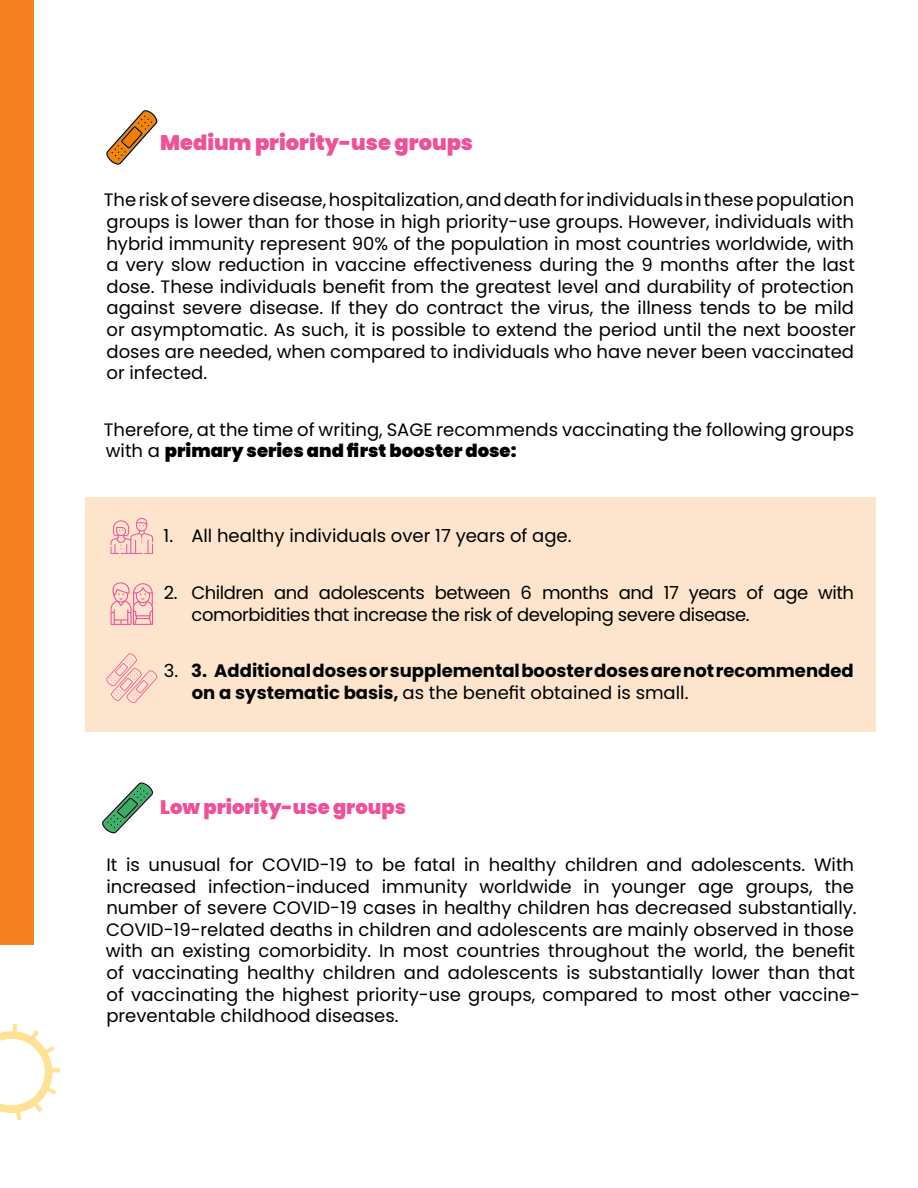
<style>
.page{position:relative;width:918px;height:1188px;background:#fff}
.page>*{position:absolute;margin:0;border:0;box-sizing:border-box;transform-origin:0 0}
.t1{font:900 21px "Poppins";color:#ef5097}
.t2{font:900 19.5px "Poppins";color:#ef5097}
.t3{font:18px/21.6px "Poppins";color:#000}
.t4{font:18px/21.6px "Poppins";letter-spacing:-.025em;color:#000}
.t5{font:700 18px/21.6px "Poppins";color:#000}
.s1{font-weight:900}
.s2{font-weight:400}
</style>
<div class="page">
<div style="left:85px;top:498px;width:790px;height:234px;background:#fce5cc"></div>
<div style="left:0;top:0;width:34px;height:945px;background:#f58220"></div>
<svg style="left:111px;top:518px;width:42px;height:36px"></svg>
<svg style="left:111px;top:582px;width:42px;height:43px"></svg>
<svg style="left:106px;top:653px;width:51px;height:50px"></svg>
<svg style="left:102px;top:782px;width:51px;height:51px"></svg>
<svg style="left:106px;top:110px;width:51px;height:55px"></svg>
<svg style="left:0;top:1024px;width:60px;height:96px"></svg>
<p class="t1" style="left:160px;top:130px;width:314px">Medium priority-use groups</p>
<p class="t3" style="left:104px;top:189px;width:754px;text-align:justify">The risk of severe disease, hospitalization, and death for individuals in these population groups is lower than for those in high priority-use groups. However, individuals with hybrid immunity represent 90% of the population in most countries worldwide, with a very slow reduction in vaccine effectiveness during the 9 months after the last dose. These individuals benefit from the greatest level and durability of protection against severe disease. If they do contract the virus, the illness tends to be mild or asymptomatic. As such, it is possible to extend the period until the next booster doses are needed, when compared to individuals who have never been vaccinated or infected.</p>
<p class="t3" style="left:104px;top:419px;width:752px">Therefore, at the time of writing, SAGE recommends vaccinating the following groups with a <span class="s1">primary series and first booster dose:</span></p>
<p class="t3" style="left:164px;top:525px;width:409px">1. All healthy individuals over 17 years of age.</p>
<p class="t4" style="left:192px;top:582px;width:664px;text-indent:-28px">2. Children and adolescents between 6 months and 17 years of age with comorbidities that increase the risk of developing severe disease.</p>
<p class="t5" style="left:192px;top:660px;width:663px;text-indent:-28px"><span class="s2">3.</span> 3. Additional doses or supplemental booster doses are not recommended on a systematic basis, <span class="s2">as the benefit obtained is small.</span></p>
<p class="t2" style="left:160px;top:796px;width:247px">Low priority-use groups</p>
<p class="t3" style="left:106px;top:854px;width:756px">It is unusual for COVID-19 to be fatal in healthy children and adolescents. With increased infection-induced immunity worldwide in younger age groups, the number of severe COVID-19 cases in healthy children has decreased substantially.<br>COVID-19-related deaths in children and adolescents are mainly observed in those with an existing comorbidity. In most countries throughout the world, the benefit of vaccinating healthy children and adolescents is substantially lower than that of vaccinating the highest priority-use groups, compared to most other vaccine&shy;preventable childhood diseases.</p>
</div>
